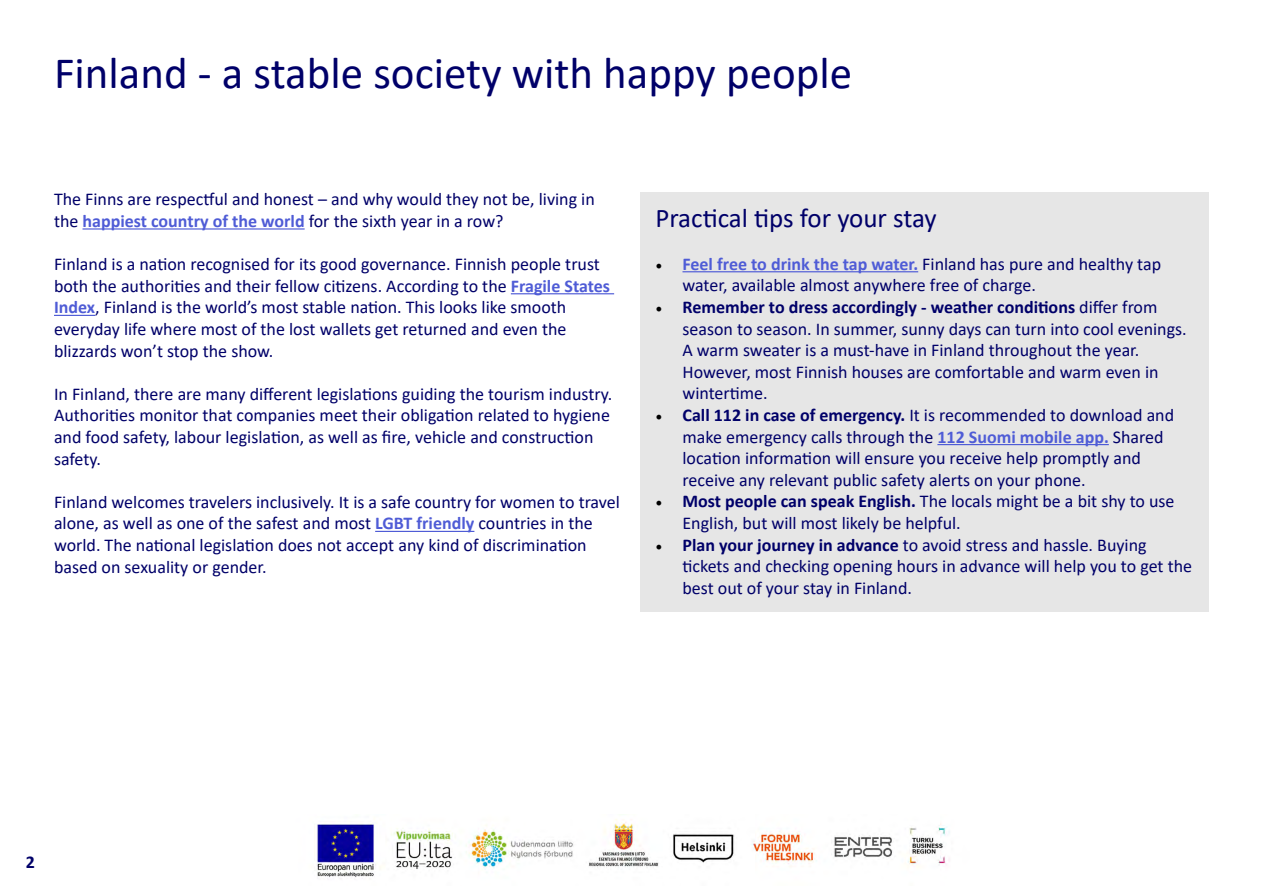
<style>
.page{position:relative;width:1263px;height:893px;background:#fff}
.page>*{position:absolute;margin:0;border:0;box-sizing:border-box;transform-origin:0 0}
.t1{font:45px "Calibri";color:#000069}
.t2{font:27px "Calibri";letter-spacing:-.005em;color:#000069}
.t3{font:18px/21.6px "Calibri";color:#000069}
.t4{font:700 18px "Calibri";color:#000069}
.s1{font-weight:700;color:#4f5cd6}
.s2{font-family:"Minion Pro";color:#000}
.s3{font-weight:700}
</style>
<div class="page">
<img style="left:314px;top:819px;width:636px;height:59px">
<div style="left:640px;top:192px;width:569px;height:419px;background:#e6e6e6"></div>
<hr style="left:83px;top:228px;width:222px;height:2px;background:#4f5cd6">
<hr style="left:511px;top:293px;width:103px;height:1px;background:#4f5cd6">
<hr style="left:54px;top:315px;width:41px;height:1px;background:#4f5cd6">
<hr style="left:375px;top:531px;width:99px;height:1px;background:#4f5cd6">
<hr style="left:682px;top:271px;width:236px;height:1px;background:#4f5cd6">
<hr style="left:937px;top:444px;width:172px;height:1px;background:#4f5cd6">
<p class="t1" style="left:54px;top:42px;width:800px">Finland - a stable society with happy people</p>
<p class="t3" style="left:54px;top:188px;width:542px">The Finns are respectful and honest – and why would they not be, living in the <span class="s1">happiest country of the world</span> for the sixth year in a row?</p>
<p class="t3" style="left:54px;top:253px;width:557px">Finland is a nation recognised for its good governance. Finnish people trust both the authorities and their fellow citizens. According to the <span class="s1">Fragile States Index</span>, Finland is the world’s most stable nation. This looks like smooth everyday life where most of the lost wallets get returned and even the blizzards won’t stop the show.</p>
<p class="t3" style="left:54px;top:382px;width:560px">In Finland, there are many different legislations guiding the tourism industry.<br>Authorities monitor that companies meet their obligation related to hygiene and food safety, labour legislation, as well as fire, vehicle and construction safety.</p>
<p class="t3" style="left:54px;top:490px;width:567px">Finland welcomes travelers inclusively. It is a safe country for women to travel alone, as well as one of the safest and most <span class="s1">LGBT friendly</span> countries in the world. The national legislation does not accept any kind of discrimination based on sexuality or gender.</p>
<p class="t2" style="left:655px;top:199px;width:283px">Practical tips for your stay</p>
<p class="t3" style="left:682px;top:252px;width:480px;text-indent:-27px"><span class="s2">•</span> <span class="s1">Feel free to drink the tap water.</span> Finland has pure and healthy tap water, available almost anywhere free of charge.</p>
<p class="t3" style="left:682px;top:296px;width:506px;text-indent:-27px"><span class="s2">•</span> <span class="s3">Remember to dress accordingly - weather conditions</span> differ from season to season. In summer, sunny days can turn into cool evenings.<br>A warm sweater is a must-have in Finland throughout the year.<br>However, most Finnish houses are comfortable and warm even in wintertime.</p>
<p class="t3" style="left:682px;top:404px;width:493px;text-indent:-27px"><span class="s2">•</span> <span class="s3">Call 112 in case of emergency.</span> It is recommended to download and make emergency calls through the <span class="s1">112 Suomi mobile app.</span> Shared location information will ensure you receive help promptly and receive any relevant public safety alerts on your phone.</p>
<p class="t3" style="left:682px;top:490px;width:494px;text-indent:-27px"><span class="s2">•</span> <span class="s3">Most people can speak English.</span> The locals might be a bit shy to use<br>English, but will most likely be helpful.</p>
<p class="t3" style="left:682px;top:533px;width:511px;text-indent:-27px"><span class="s2">•</span> <span class="s3">Plan your journey in advance</span> to avoid stress and hassle. Buying tickets and checking opening hours in advance will help you to get the best out of your stay in Finland.</p>
<p class="t4" style="left:26px;top:849px;width:11px">2</p>
</div>
